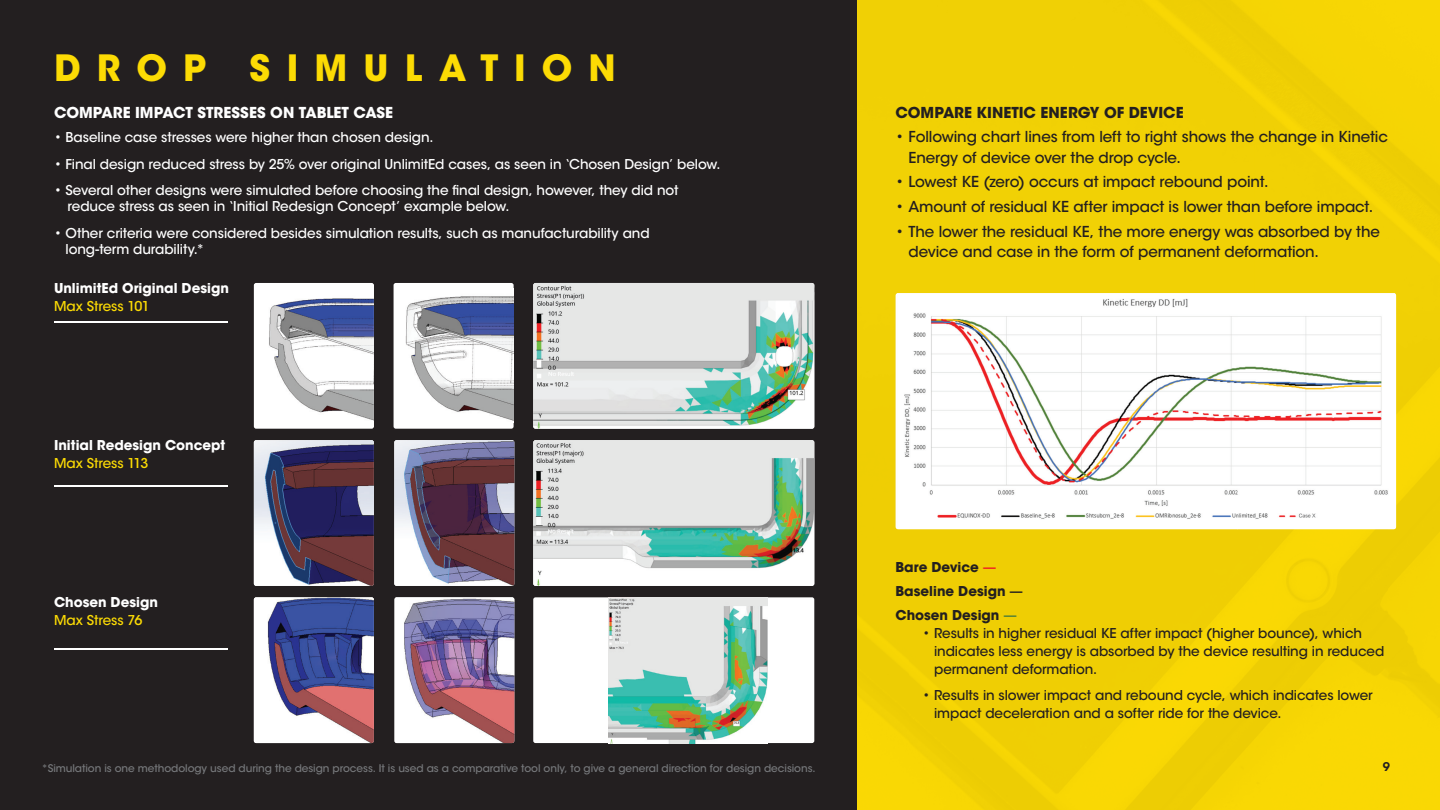
<style>
.page{position:relative;width:1440px;height:810px;background:#231f20}
.page>*{position:absolute;margin:0;border:0;box-sizing:border-box;transform-origin:0 0}
.t1{font:700 36px "ITC Avant Garde Std";letter-spacing:.445em;color:#fcdb04}
.t2{font:500 15px/20.2px "ITC Avant Garde Std";letter-spacing:-.01em;color:#231f20}
.t3{font:700 15px "ITC Avant Garde Std";color:#fff}
.t4{font:700 15px "ITC Avant Garde Std";color:#231f20}
.t5{font:500 13.5px/16.2px "ITC Avant Garde Std";letter-spacing:-.005em;color:#fff}
.t6{font:500 13.5px/18px "ITC Avant Garde Std";letter-spacing:-.005em;color:#231f20}
.t7{font:700 13.5px "ITC Avant Garde Std";color:#fff}
.t8{font:700 13.5px/24px "ITC Avant Garde Std";color:#231f20}
.t9{font:500 13.5px "ITC Avant Garde Std";letter-spacing:-.005em;color:#fcdb04}
.t10{font:600 12px "ITC Avant Garde Std";color:#231f20}
.t11{font:500 10.5px "ITC Avant Garde Std";letter-spacing:-.005em;color:#76787b}
.s1{font-weight:500;color:#ee1f23}
.s2{font-weight:500}
.s3{font-weight:500;color:#4e7f3a}
</style>
<div class="page">
<div style="left:857px;top:0;width:583px;height:313px;background:#f1d105"></div>
<img style="left:857px;top:313px;width:52px;height:497px">
<div style="left:1388px;top:313px;width:52px;height:497px;background:#f5d504"></div>
<img style="left:909px;top:529px;width:479px;height:281px">
<img style="left:896px;top:293px;width:499px;height:236px">
<div style="left:254px;top:283px;width:120px;height:146px;background:#fff;border-radius:2px"></div>
<img style="left:269px;top:298px;width:105px;height:123px">
<div style="left:394px;top:283px;width:120px;height:146px;background:#fff;border-radius:2px"></div>
<img style="left:405px;top:296px;width:109px;height:125px">
<img style="left:533px;top:283px;width:281px;height:146px">
<hr style="left:54px;top:321px;width:173px;height:1px;background:#fff">
<img style="left:254px;top:440px;width:120px;height:146px">
<img style="left:394px;top:440px;width:120px;height:146px">
<img style="left:533px;top:440px;width:281px;height:146px">
<hr style="left:54px;top:485px;width:173px;height:1px;background:#fff">
<img style="left:254px;top:597px;width:120px;height:146px">
<img style="left:396px;top:597px;width:118px;height:146px">
<div style="left:533px;top:597px;width:281px;height:146px;background:#fff;border-radius:2px"></div>
<img style="left:608px;top:597px;width:159px;height:146px">
<hr style="left:54px;top:649px;width:173px;height:1px;background:#fff">
<h1 class="t1" style="left:54px;top:44px;width:563px">DROP SIMULATION</h1>
<p class="t3" style="left:54px;top:102px;width:341px">COMPARE IMPACT STRESSES ON TABLET CASE</p>
<p class="t5" style="left:54px;top:129px;width:381px">• Baseline case stresses were higher than chosen design.</p>
<p class="t5" style="left:54px;top:156px;width:668px">• Final design reduced stress by 25% over original UnlimitEd cases, as seen in ‘Chosen Design’ below.</p>
<p class="t5" style="left:68px;top:182px;width:612px;text-indent:-14px">• Several other designs were simulated before choosing the final design, however, they did not reduce stress as seen in ‘Initial Redesign Concept’ example below.</p>
<p class="t5" style="left:66px;top:225px;width:586px;text-indent:-12px">• Other criteria were considered besides simulation results, such as manufacturability and long-term durability.*</p>
<p class="t7" style="left:54px;top:279px;width:176px">UnlimitEd Original Design</p>
<p class="t9" style="left:54px;top:298px;width:97px">Max Stress 101</p>
<p class="t7" style="left:54px;top:436px;width:173px">Initial Redesign Concept</p>
<p class="t9" style="left:54px;top:455px;width:96px">Max Stress 113</p>
<p class="t7" style="left:54px;top:593px;width:105px">Chosen Design</p>
<p class="t9" style="left:54px;top:612px;width:90px">Max Stress 76</p>
<p class="t11" style="left:42px;top:762px;width:775px">*Simulation is one methodology used during the design process. It is used as a comparative tool only, to give a general direction for design decisions.</p>
<p class="t4" style="left:896px;top:102px;width:290px">COMPARE KINETIC ENERGY OF DEVICE</p>
<p class="t2" style="left:908px;top:127px;width:481px;text-indent:-13px">• Following chart lines from left to right shows the change in Kinetic<br>Energy of device over the drop cycle.</p>
<p class="t2" style="left:896px;top:172px;width:375px">• Lowest KE (zero) occurs at impact rebound point.</p>
<p class="t2" style="left:896px;top:197px;width:479px">• Amount of residual KE after impact is lower than before impact.</p>
<p class="t2" style="left:908px;top:221px;width:473px;text-indent:-13px">• The lower the residual KE, the more energy was absorbed by the device and case in the form of permanent deformation.</p>
<p class="t8" style="left:896px;top:555px;width:129px">Bare Device <span class="s1">—<br></span>Baseline Design <span class="s2">—<br></span>Chosen Design <span class="s3">—</span></p>
<p class="t6" style="left:934px;top:625px;width:452px;text-indent:-12px">• Results in higher residual KE after impact (higher bounce), which indicates less energy is absorbed by the device resulting in reduced permanent deformation.</p>
<p class="t6" style="left:934px;top:686px;width:440px;text-indent:-12px">• Results in slower impact and rebound cycle, which indicates lower impact deceleration and a softer ride for the device.</p>
<p class="t10" style="left:1383px;top:759px;width:9px">9</p>
</div>
